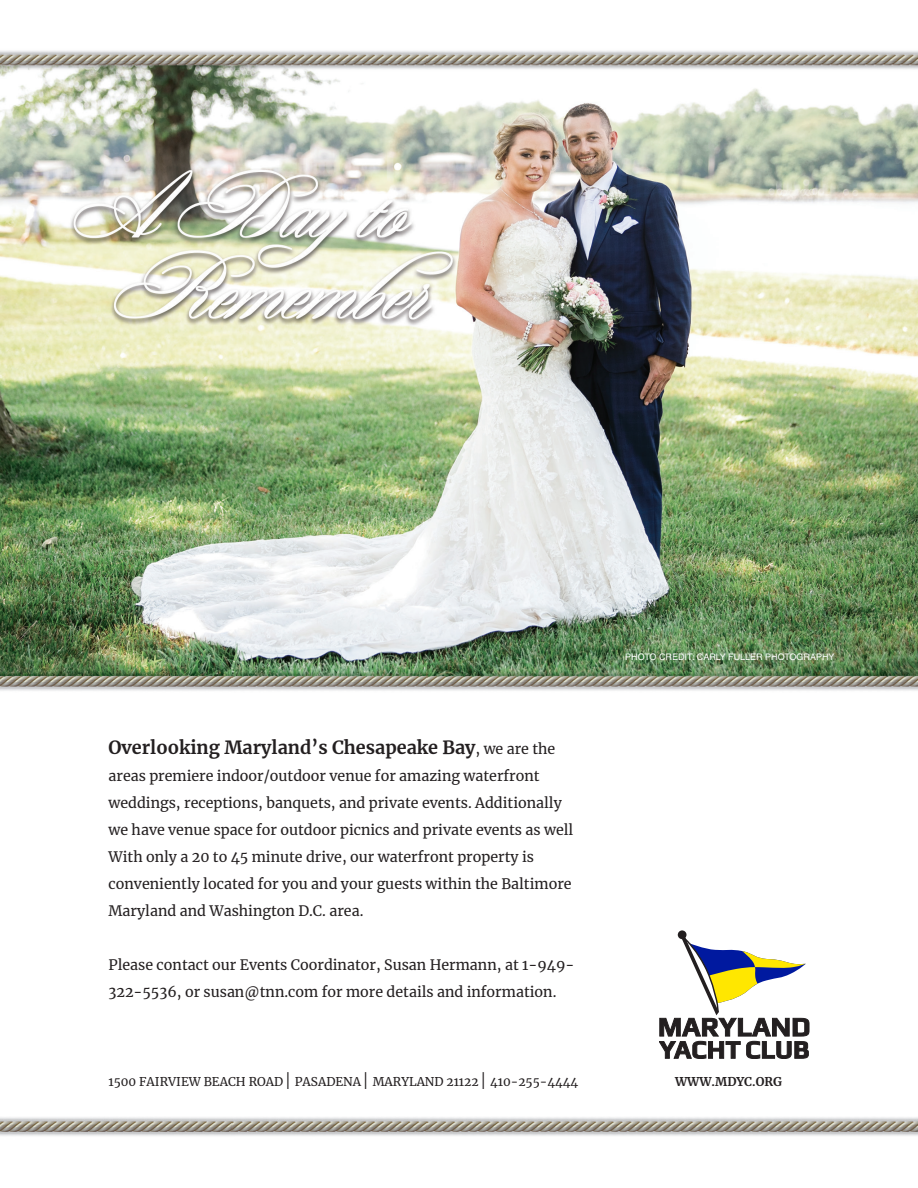
<style>
.page{position:relative;width:918px;height:1188px;background:#fff}
.page>*{position:absolute;margin:0;border:0;box-sizing:border-box;transform-origin:0 0}
.t1{font:700 18px "Merriweather";color:#231f20}
.t2{font:14.25px/27px "Merriweather";color:#231f20}
.t3{font:12px "Merriweather";color:#231f20}
.t4{font:700 12px "Merriweather";color:#231f20}
.t5{font:9px "Helvetica";color:#fff}
.s1{font-weight:400;font-size:14.25px}
.s2{font-family:"Helvetica";font-weight:300;font-stretch:condensed;font-size:22.5px}
</style>
<div class="page">
<img style="left:0;top:50px;width:918px;height:1086px">
<svg style="left:678px;top:930px;width:9px;height:9px"></svg>
<svg style="left:659px;top:933px;width:150px;height:126px"></svg>
<p class="t1" style="left:109px;top:735px;width:448px">Overlooking Maryland’s Chesapeake Bay<span class="s1">, we are the</span></p>
<p class="t2" style="left:109px;top:762px;width:433px">areas premiere indoor/outdoor venue for amazing waterfront</p>
<p class="t2" style="left:109px;top:789px;width:455px">weddings, receptions, banquets, and private events. Additionally</p>
<p class="t2" style="left:109px;top:816px;width:466px">we have venue space for outdoor picnics and private events as well</p>
<p class="t2" style="left:109px;top:843px;width:427px">With only a 20 to 45 minute drive, our waterfront property is</p>
<p class="t2" style="left:109px;top:870px;width:465px">conveniently located for you and your guests within the Baltimore<br>Maryland and Washington D.C. area.</p>
<p class="t2" style="left:109px;top:951px;width:467px">Please contact our Events Coordinator, Susan Hermann, at 1-949-<br>322-5536, or susan@tnn.com for more details and information.</p>
<p class="t5" style="left:625px;top:652px;width:211px">PHOTO CREDIT: CARLY FULLER PHOTOGRAPHY</p>
<p class="t3" style="left:109px;top:1073px;width:471px">1500 FAIRVIEW BEACH ROAD <span class="s2">I</span> PASADENA <span class="s2">I</span> MARYLAND 21122 <span class="s2">I</span> 410-255-4444</p>
<p class="t4" style="left:675px;top:1073px;width:109px">WWW.MDYC.ORG</p>
</div>
